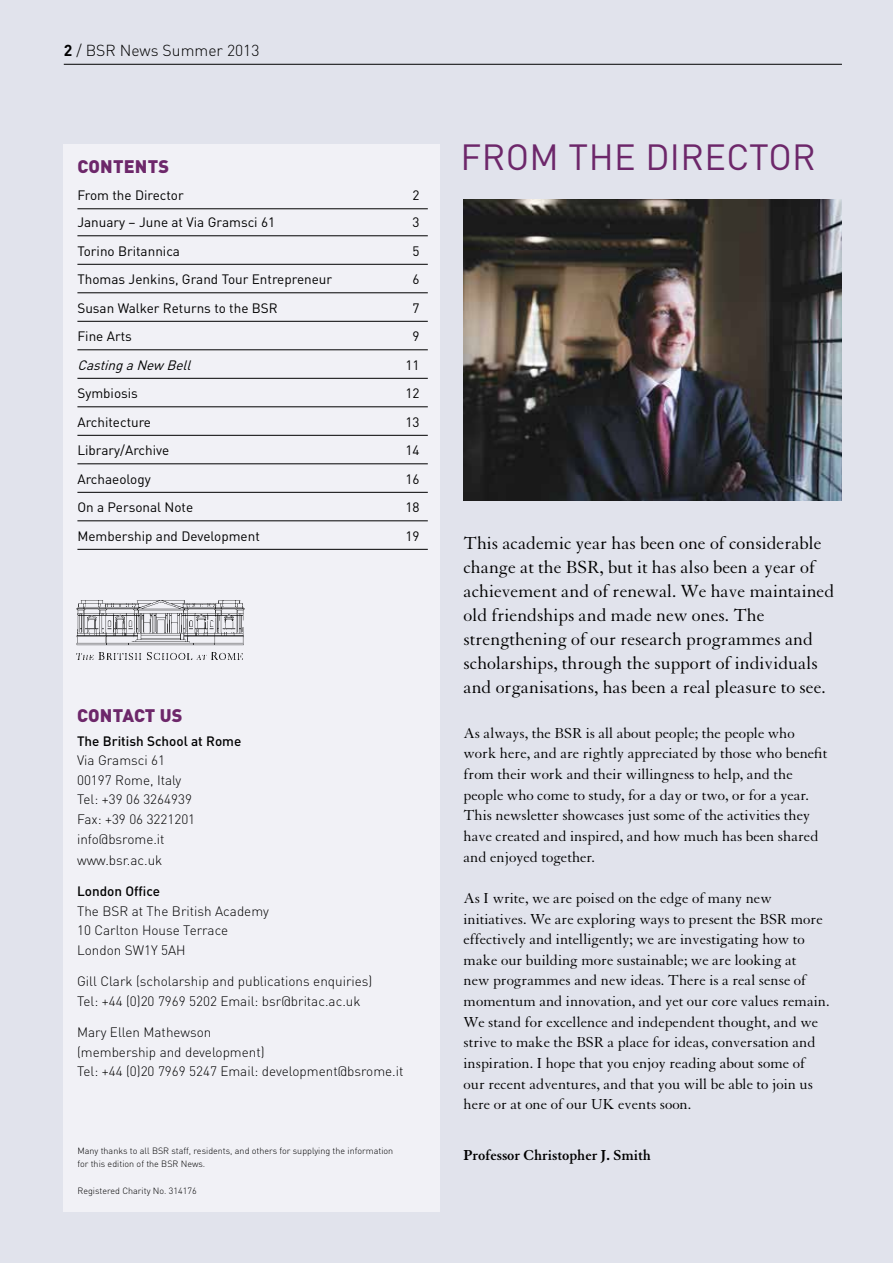
<style>
.page{position:relative;width:893px;height:1263px;background:#e1e3ec}
.page>*{position:absolute;margin:0;border:0;box-sizing:border-box;transform-origin:0 0}
.t1{font:36px "DIN";letter-spacing:.01em;color:#6d276a}
.t2{font:19.2px/24px "Granjon";color:#000}
.t3{font:900 18px "DIN";letter-spacing:.01em;color:#6d276a}
.t4{font:15.75px/20.7px "Granjon";color:#000}
.t5{font:700 15.75px "Granjon";color:#000}
.t6{font:300 15.75px "DIN";color:#000}
.t7{font:300 13.5px/20px "DIN";color:#000}
.t8{font:13.5px "DIN";color:#000}
.t9{font:500 13.5px "DIN";color:#000}
.t10{font:italic 13.5px "DIN";color:#000}
.t11{font:300 9px/13.5px "DIN";color:#000}
.s1{font-weight:700}
</style>
<div class="page">
<hr style="left:64px;top:64px;width:778px;height:1px;background:#000">
<div style="left:64px;top:145px;width:376px;height:1067px;background:#f1f1f6"></div>
<img style="left:76px;top:600px;width:169px;height:60px">
<img style="left:464px;top:200px;width:378px;height:301px">
<hr style="left:77px;top:209px;width:351px;height:1px;background:#000">
<hr style="left:77px;top:236px;width:351px;height:1px;background:#000">
<hr style="left:77px;top:264px;width:351px;height:1px;background:#000">
<hr style="left:77px;top:293px;width:351px;height:1px;background:#000">
<hr style="left:77px;top:321px;width:351px;height:1px;background:#000">
<hr style="left:77px;top:350px;width:351px;height:1px;background:#000">
<hr style="left:77px;top:378px;width:351px;height:1px;background:#000">
<hr style="left:77px;top:407px;width:351px;height:1px;background:#000">
<hr style="left:77px;top:435px;width:351px;height:1px;background:#000">
<hr style="left:77px;top:464px;width:351px;height:1px;background:#000">
<hr style="left:77px;top:492px;width:351px;height:1px;background:#000">
<hr style="left:77px;top:521px;width:351px;height:1px;background:#000">
<hr style="left:77px;top:549px;width:351px;height:1px;background:#000">
<p class="t6" style="left:64px;top:40px;width:197px"><span class="s1">2</span> / BSR News Summer 2013</p>
<p class="t3" style="left:77px;top:155px;width:93px">CONTENTS</p>
<p class="t8" style="left:77px;top:187px;width:108px">From the Director</p>
<p class="t8" style="left:412px;top:187px;width:9px">2</p>
<p class="t8" style="left:77px;top:214px;width:199px">January – June at Via Gramsci 61</p>
<p class="t8" style="left:412px;top:214px;width:9px">3</p>
<p class="t8" style="left:77px;top:242px;width:104px">Torino Britannica</p>
<p class="t8" style="left:412px;top:242px;width:9px">5</p>
<p class="t8" style="left:77px;top:271px;width:256px">Thomas Jenkins, Grand Tour Entrepreneur</p>
<p class="t8" style="left:412px;top:271px;width:9px">6</p>
<p class="t8" style="left:77px;top:299px;width:202px">Susan Walker Returns to the BSR</p>
<p class="t8" style="left:412px;top:299px;width:9px">7</p>
<p class="t8" style="left:77px;top:328px;width:56px">Fine Arts</p>
<p class="t8" style="left:412px;top:328px;width:9px">9</p>
<p class="t10" style="left:77px;top:356px;width:119px">CastingaNew Bell</p>
<p class="t8" style="left:405px;top:356px;width:16px">11</p>
<p class="t8" style="left:77px;top:385px;width:62px">Symbiosis</p>
<p class="t8" style="left:405px;top:385px;width:16px">12</p>
<p class="t8" style="left:77px;top:413px;width:75px">Architecture</p>
<p class="t8" style="left:405px;top:413px;width:16px">13</p>
<p class="t8" style="left:77px;top:442px;width:93px">Library/Archive</p>
<p class="t8" style="left:405px;top:442px;width:16px">14</p>
<p class="t8" style="left:77px;top:470px;width:75px">Archaeology</p>
<p class="t8" style="left:405px;top:470px;width:16px">16</p>
<p class="t8" style="left:77px;top:499px;width:117px">On a Personal Note</p>
<p class="t8" style="left:405px;top:499px;width:16px">18</p>
<p class="t8" style="left:77px;top:527px;width:184px">Membership and Development</p>
<p class="t8" style="left:405px;top:527px;width:16px">19</p>
<p class="t3" style="left:77px;top:703px;width:107px">CONTACT US</p>
<p class="t9" style="left:77px;top:732px;width:166px">The British School at Rome</p>
<p class="t7" style="left:77px;top:750px;width:120px">Via Gramsci 61<br>00197 Rome, Italy<br>Tel: +39 06 3264939<br>Fax: +39 06 3221201 info@bsrome.it www.bsr.ac.uk</p>
<p class="t9" style="left:77px;top:883px;width:84px">London Office</p>
<p class="t7" style="left:77px;top:901px;width:193px;line-height:19.5px">The BSR at The British Academy<br>10 Carlton House Terrace<br>London SW1Y 5AH</p>
<p class="t7" style="left:77px;top:972px;width:297px;line-height:19.5px">Gill Clark (scholarship and publications enquiries)<br>Tel: +44 (0)20 7969 5202 Email: bsr@britac.ac.uk</p>
<p class="t7" style="left:77px;top:1022px;width:328px;line-height:19.5px">Mary Ellen Mathewson<br>(membership and development)<br>Tel: +44 (0)20 7969 5247 Email: development@bsrome.it</p>
<p class="t11" style="left:77px;top:1144px;width:317px">Many thanks to all BSR staff, residents, and others for supplying the information for this edition of the BSR News.</p>
<p class="t11" style="left:77px;top:1184px;width:121px">Registered Charity No. 314176</p>
<h1 class="t1" style="left:461px;top:134px;width:357px">FROM THE DIRECTOR</h1>
<p class="t2" style="left:464px;top:532px;width:372px">This academic year has been one of considerable change at the BSR, but it has also been a year of achievement and of renewal. We have maintained old friendships and made new ones. The strengthening of our research programmes and scholarships, through the support of individuals and organisations, has been a real pleasure to see.</p>
<p class="t4" style="left:464px;top:723px;width:365px">As always, the BSR is all about people; the people who work here, and are rightly appreciated by those who benefit from their work and their willingness to help, and the people who come to study, for a day or two, or for a year.<br>This newsletter showcases just some of the activities they have created and inspired, and how much has been shared and enjoyed together.</p>
<p class="t4" style="left:464px;top:888px;width:367px">As I write, we are poised on the edge of many new initiatives. We are exploring ways to present the BSR more effectively and intelligently; we are investigating how to make our building more sustainable; we are looking at<br>new programmes and new ideas. There is a real sense of momentum and innovation, and yet our core values remain.<br>We stand for excellence and independent thought, and we strive to make the BSR a place for ideas, conversation and inspiration. I hope that you enjoy reading about some of our recent adventures, and that you will be able to join us here or at one of our UK events soon.</p>
<p class="t5" style="left:464px;top:1147px;width:189px">Professor Christopher J. Smith</p>
</div>
